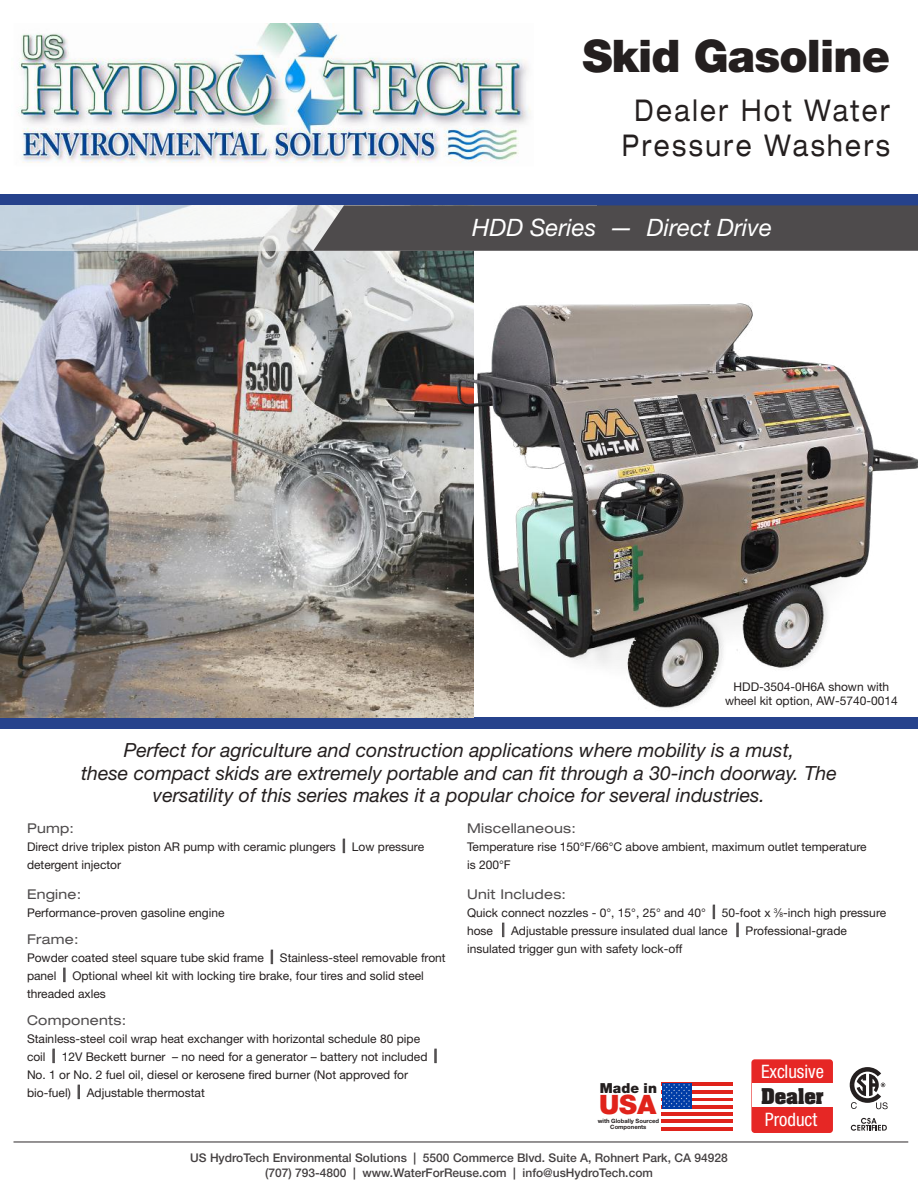
<style>
.page{position:relative;width:918px;height:1188px;background:#fff}
.page>*{position:absolute;margin:0;border:0;box-sizing:border-box;transform-origin:0 0}
.t1{font:900 45px "Helvetica Neue LT Std";letter-spacing:-.02em;color:#241f1f}
.t2{font:expanded 30px/34.5px "Helvetica Neue LT Std";letter-spacing:.1em;color:#241f1f;text-align:center;scale:.8 1}
.t3{font:900 26.7px "Helvetica Neue LT Std";color:#e0231b}
.t4{font:italic 24px "Helvetica Neue LT Std";color:#fff}
.t5{font:italic 19.5px/22.5px "Helvetica Neue LT Std";color:#241f1f;text-align:center}
.t6{font:condensed 18.6px "Helvetica Neue";color:#fff}
.t7{font:700 18.6px "Aachen LT";color:#241f1f}
.t8{font:900 13.8px "Helvetica Neue LT Std";color:#241f1f}
.t9{font:expanded 13.5px "Helvetica Neue LT Std";letter-spacing:.02em;color:#4e4b4c}
.t10{font:12px/18px "Helvetica Neue LT Std";color:#241f1f}
.t11{font:500 12px/15px "Helvetica Neue LT Std";color:#444041;text-align:center}
.t12{font:700 5.85px/5.8px "Helvetica Neue LT Std";color:#241f1f;text-align:center}
.s1{font-size:6.6px}
</style>
<div class="page">
<img style="left:18px;top:24px;width:513px;height:139px">
<hr style="left:14px;top:1141px;width:894px;height:2px;background:#444041">
<div style="left:0;top:194px;width:918px;height:12px;background:#26428c"></div>
<div style="left:0;top:718px;width:918px;height:11px;background:#26428c"></div>
<img style="left:0;top:251px;width:473px;height:467px">
<svg style="left:0;top:205px;width:313px;height:46px"></svg>
<div style="left:313px;top:205px;width:605px;height:46px;background:#4e4b4c"></div>
<img style="left:447px;top:302px;width:471px;height:410px">
<svg style="left:661px;top:1082px;width:72px;height:49px"></svg>
<svg style="left:850px;top:1067px;width:38px;height:42px"></svg>
<svg style="left:851px;top:1118px;width:36px;height:13px"></svg>
<div style="left:751px;top:1059px;width:82px;height:74px;background:#e62725;border-radius:3px"></div>
<div style="left:752px;top:1084px;width:80px;height:23px;background:#fff"></div>
<h1 class="t1" style="left:582px;top:29px;width:309px">Skid Gasoline</h1>
<h2 class="t2" style="left:622px;top:93px;width:337px">Dealer Hot Water<br>Pressure Washers</h2>
<h3 class="t4" style="left:472px;top:213px;width:301px">HDD Series — Direct Drive</h3>
<p class="t10" style="left:725px;top:679px;width:174px;line-height:14.4px;text-align:center">HDD-3504-0H6A shown with wheel kit option, AW-5740-0014</p>
<p class="t5" style="left:81px;top:739px;width:757px">Perfect for agriculture and construction applications where mobility is a must,<br>these compact skids are extremely portable and can fit through a 30-inch doorway. The versatility of this series makes it a popular choice for several industries.</p>
<p class="t9" style="left:27px;top:820px;width:49px">Pump:</p>
<p class="t10" style="left:27px;top:838px;width:310px">Direct drive triplex piston AR pump with ceramic plungers</p>
<p class="t10" style="left:352px;top:838px;width:74px">Low pressure</p>
<p class="t10" style="left:27px;top:856px;width:96px">detergent injector</p>
<p class="t9" style="left:27px;top:886px;width:56px">Engine:</p>
<p class="t10" style="left:27px;top:904px;width:199px">Performance-proven gasoline engine</p>
<p class="t9" style="left:27px;top:931px;width:53px">Frame:</p>
<p class="t10" style="left:27px;top:949px;width:238px">Powder coated steel square tube skid frame</p>
<p class="t10" style="left:280px;top:949px;width:167px">Stainless-steel removable front</p>
<p class="t10" style="left:27px;top:967px;width:31px">panel</p>
<p class="t10" style="left:27px;top:967px;width:398px;text-indent:45px">Optional wheel kit with locking tire brake, four tires and solid steel threaded axles</p>
<p class="t9" style="left:27px;top:1012px;width:101px">Components:</p>
<p class="t10" style="left:27px;top:1030px;width:395px">Stainless-steel coil wrap heat exchanger with horizontal schedule 80 pipe coil</p>
<p class="t10" style="left:27px;top:1048px;width:402px;text-indent:35px">12V Beckett burner – no need for a generator – battery not included<br>No. 1 or No. 2 fuel oil, diesel or kerosene fired burner (Not approved for bio-fuel)</p>
<p class="t10" style="left:87px;top:1084px;width:120px">Adjustable thermostat</p>
<p class="t9" style="left:467px;top:820px;width:110px">Miscellaneous:</p>
<p class="t10" style="left:467px;top:838px;width:401px">Temperature rise 150°F/66°C above ambient, maximum outlet temperature is 200°F</p>
<p class="t9" style="left:467px;top:886px;width:101px">Unit Includes:</p>
<p class="t10" style="left:467px;top:904px;width:240px">Quick connect nozzles - 0°, 15°, 25° and 40°</p>
<p class="t10" style="left:722px;top:904px;width:166px">50-foot x <sup>3</sup>⁄<span class="s1">8</span>-inch high pressure</p>
<p class="t10" style="left:467px;top:922px;width:28px">hose</p>
<p class="t10" style="left:511px;top:922px;width:218px">Adjustable pressure insulated dual lance</p>
<p class="t10" style="left:746px;top:922px;width:103px">Professional-grade</p>
<p class="t10" style="left:467px;top:940px;width:217px">insulated trigger gun with safety lock-off</p>
<p class="t8" style="left:600px;top:1080px;width:59px">Made in</p>
<p class="t12" style="left:598px;top:1118px;width:63px">with Globally Sourced<br>Components</p>
<h3 class="t3" style="left:599px;top:1089px;width:59px">USA</h3>
<h3 class="t6" style="left:761px;top:1061px;width:65px">Exclusive</h3>
<h3 class="t6" style="left:765px;top:1109px;width:54px">Product</h3>
<h3 class="t7" style="left:761px;top:1082px;width:64px">Dealer</h3>
<p class="t11" style="left:190px;top:1150px;width:539px">US HydroTech Environmental Solutions | 5500 Commerce Blvd. Suite A, Rohnert Park, CA 94928 (707) 793-4800 | www.WaterForReuse.com | info@usHydroTech.com</p>
</div>
